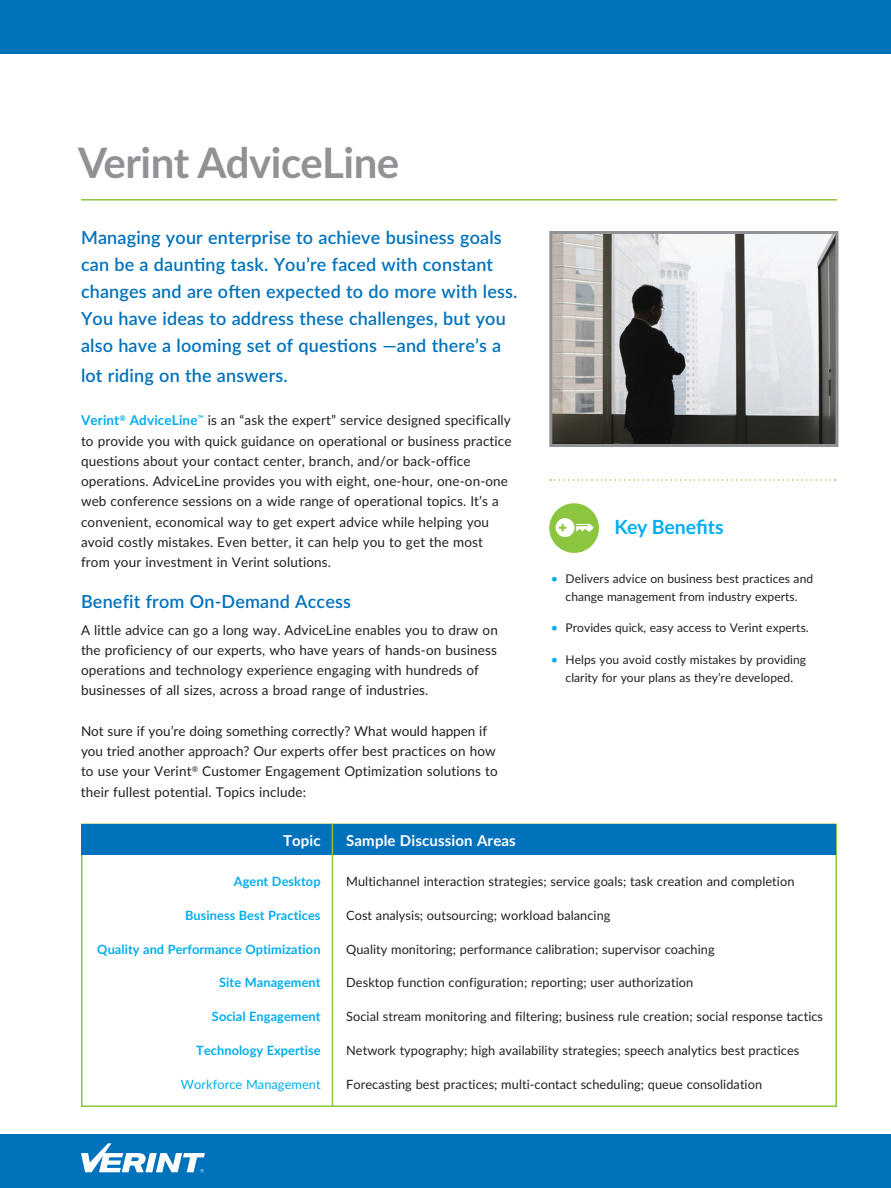
<style>
.page{position:relative;width:891px;height:1188px;background:#fff}
.page>*{position:absolute;margin:0;border:0;box-sizing:border-box;transform-origin:0 0}
.t1{font:700 42px "Lato";letter-spacing:-.01em;color:#919295}
.t2{font:700 19.5px "Lato";letter-spacing:-.005em;color:#00aeef}
.t3{font:600 18px/27px "Lato";letter-spacing:.01em;color:#0072bc}
.t4{font:700 15px "Lato";letter-spacing:.01em;color:#fff}
.t5{font:13.5px/20.2px "Lato";letter-spacing:.01em;color:#231f20}
.t6{font:12.75px "Lato";letter-spacing:.005em;color:#231f20}
.t7{font:700 12.75px "Lato";letter-spacing:.005em;color:#00aeef}
.t8{font:12.75px "Lato";letter-spacing:.005em;color:#00aeef}
.t9{font:12px/18px "Lato";letter-spacing:.005em;color:#231f20;text-align:center}
.s1{font-weight:700;color:#00aeef}
.s2{font-size:12.75px;color:#00aeef}
</style>
<div class="page">
<div style="left:82px;top:824px;width:754px;height:31px;background:#0072bc"></div>
<div style="left:0;top:0;width:891px;height:54px;background:#0072bc"></div>
<svg style="left:550px;top:479px;width:286px;height:2px"></svg>
<div style="left:0;top:1134px;width:891px;height:54px;background:#0072bc"></div>
<svg style="left:81px;top:1143px;width:124px;height:29px"></svg>
<div style="left:549px;top:503px;width:50px;height:50px;background:#8bc63e;border-radius:50%"></div>
<svg style="left:556px;top:518px;width:38px;height:19px"></svg>
<hr style="left:81px;top:199px;width:756px;height:2px;background:#8bc63e">
<img style="left:553px;top:235px;width:281px;height:208px">
<div style="left:549px;top:231px;width:289px;height:216px;border:3px solid #919295"></div>
<hr style="left:332px;top:824px;width:1px;height:283px;background:#8bc63e">
<h1 class="t1" style="left:78px;top:132px;width:323px">Verint AdviceLine</h1>
<p class="t3" style="left:81px;top:223px;width:438px">Managing your enterprise to achieve business goals can be a daunting task. You’re faced with constant changes and are often expected to do more with less.<br>You have ideas to address these challenges, but you also have a looming set of questions —and there’s a</p>
<h3 class="t3" style="left:81px;top:361px;width:208px">lot riding on the answers.</h3>
<p class="t5" style="left:81px;top:410px;width:432px"><span class="s1">Verint</span><sup>®</sup> <span class="s1">AdviceLine</span><sup>™</sup> is an “ask the expert” service designed specifically to provide you with quick guidance on operational or business practice questions about your contact center, branch, and/or back-office operations. AdviceLine provides you with eight, one-hour, one-on-one web conference sessions on a wide range of operational topics. It’s a convenient, economical way to get expert advice while helping you avoid costly mistakes. Even better, it can help you to get the most from your investment in Verint solutions.</p>
<h3 class="t3" style="left:81px;top:587px;width:272px">Benefit from On-Demand Access</h3>
<p class="t5" style="left:81px;top:619px;width:418px">A little advice can go a long way. AdviceLine enables you to draw on the proficiency of our experts, who have years of hands-on business operations and technology experience engaging with hundreds of businesses of all sizes, across a broad range of industries.</p>
<p class="t5" style="left:81px;top:720px;width:418px">Not sure if you’re doing something correctly? What would happen if you tried another approach? Our experts offer best practices on how to use your Verint<sup>®</sup> Customer Engagement Optimization solutions to their fullest potential. Topics include:</p>
<h2 class="t2" style="left:614px;top:512px;width:111px">Key Benefits</h2>
<p class="t9" style="left:551px;top:569px;width:264px"><span class="s2">•</span> Delivers advice on business best practices and change management from industry experts.</p>
<p class="t9" style="left:551px;top:619px;width:259px"><span class="s2">•</span> Provides quick, easy access to Verint experts.</p>
<p class="t9" style="left:551px;top:650px;width:257px"><span class="s2">•</span> Helps you avoid costly mistakes by providing clarity for your plans as they’re developed.</p>
<p class="t4" style="left:283px;top:829px;width:39px">Topic</p>
<p class="t7" style="left:234px;top:872px;width:88px">Agent Desktop</p>
<p class="t7" style="left:185px;top:906px;width:137px">Business Best Practices</p>
<p class="t7" style="left:97px;top:940px;width:225px">Quality and Performance Optimization</p>
<p class="t7" style="left:219px;top:973px;width:103px">Site Management</p>
<p class="t7" style="left:212px;top:1007px;width:110px">Social Engagement</p>
<p class="t7" style="left:196px;top:1041px;width:126px">Technology Expertise</p>
<p class="t8" style="left:181px;top:1075px;width:141px">Workforce Management</p>
<p class="t4" style="left:346px;top:829px;width:171px">Sample Discussion Areas</p>
<p class="t6" style="left:346px;top:872px;width:450px">Multichannel interaction strategies; service goals; task creation and completion</p>
<p class="t6" style="left:346px;top:906px;width:266px">Cost analysis; outsourcing; workload balancing</p>
<p class="t6" style="left:346px;top:940px;width:370px">Quality monitoring; performance calibration; supervisor coaching</p>
<p class="t6" style="left:346px;top:974px;width:349px">Desktop function configuration; reporting; user authorization</p>
<p class="t6" style="left:346px;top:1007px;width:478px">Social stream monitoring and filtering; business rule creation; social response tactics</p>
<p class="t6" style="left:346px;top:1041px;width:455px">Network typography; high availability strategies; speech analytics best practices</p>
<p class="t6" style="left:346px;top:1075px;width:417px">Forecasting best practices; multi-contact scheduling; queue consolidation</p>
</div>
